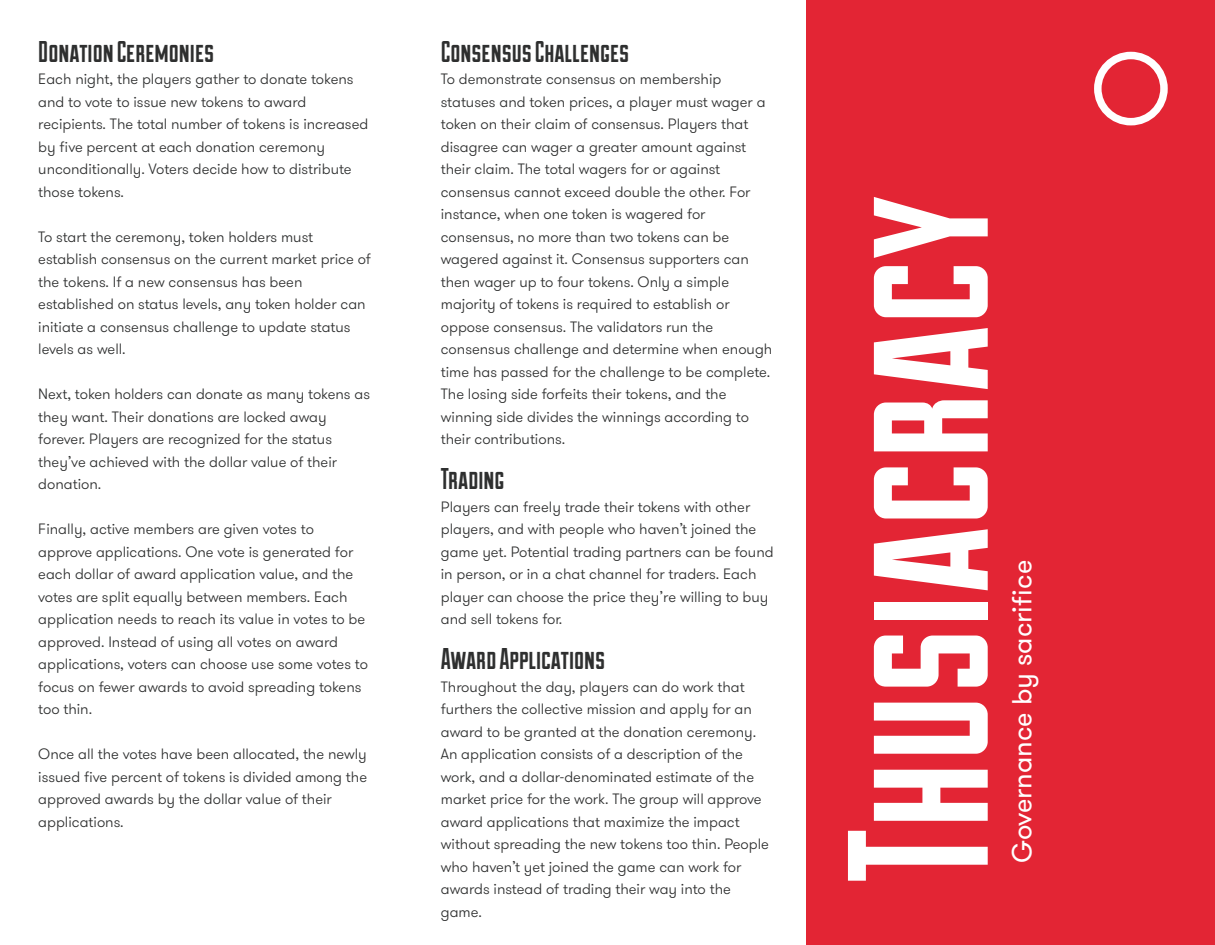
<style>
.page{position:relative;width:1215px;height:945px;background:#fff}
.page>*{position:absolute;margin:0;border:0;box-sizing:border-box;transform-origin:0 0}
.t1{font:199.65px "Duke Fill";color:#fff}
.t2{font:30px "Duke Fill";color:#2e2f2f}
.t3{font:27.45px "GT Walsheim";color:#fff}
.t4{font:300 15px/22.5px "GT Walsheim";color:#2e2f2f}
</style>
<div class="page">
<div style="left:806px;top:0;width:409px;height:945px;background:#e32534"></div>
<div style="left:1094px;top:52px;width:74px;height:73px;border:8px solid #fff;border-radius:50%"></div>
<h2 class="t2" style="left:38px;top:34px;width:177px">Donation Ceremonies</h2>
<p class="t4" style="left:38px;top:68px;width:332px">Each night, the players gather to donate tokens and to vote to issue new tokens to award recipients. The total number of tokens is increased by five percent at each donation ceremony unconditionally. Voters decide how to distribute those tokens.</p>
<p class="t4" style="left:38px;top:226px;width:334px">To start the ceremony, token holders must establish consensus on the current market price of the tokens. If a new consensus has been established on status levels, any token holder can initiate a consensus challenge to update status levels as well.</p>
<p class="t4" style="left:38px;top:383px;width:333px">Next, token holders can donate as many tokens as they want. Their donations are locked away forever. Players are recognized for the status they’ve achieved with the dollar value of their donation.</p>
<p class="t4" style="left:38px;top:518px;width:331px">Finally, active members are given votes to approve applications. One vote is generated for each dollar of award application value, and the votes are split equally between members. Each application needs to reach its value in votes to be approved. Instead of using all votes on award applications, voters can choose use some votes to focus on fewer awards to avoid spreading tokens too thin.</p>
<p class="t4" style="left:38px;top:743px;width:330px">Once all the votes have been allocated, the newly issued five percent of tokens is divided among the approved awards by the dollar value of their applications.</p>
<h2 class="t2" style="left:441px;top:34px;width:190px">Consensus Challenges</h2>
<p class="t4" style="left:441px;top:68px;width:333px">To demonstrate consensus on membership statuses and token prices, a player must wager a token on their claim of consensus. Players that disagree can wager a greater amount against their claim. The total wagers for or against consensus cannot exceed double the other. For instance, when one token is wagered for consensus, no more than two tokens can be wagered against it. Consensus supporters can then wager up to four tokens. Only a simple majority of tokens is required to establish or oppose consensus. The validators run the consensus challenge and determine when enough time has passed for the challenge to be complete.<br>The losing side forfeits their tokens, and the winning side divides the winnings according to their contributions.</p>
<h2 class="t2" style="left:441px;top:461px;width:65px">Trading</h2>
<p class="t4" style="left:441px;top:496px;width:334px">Players can freely trade their tokens with other players, and with people who haven’t joined the game yet. Potential trading partners can be found in person, or in a chat channel for traders. Each player can choose the price they’re willing to buy and sell tokens for.</p>
<h2 class="t2" style="left:441px;top:641px;width:166px">Award Applications</h2>
<p class="t4" style="left:441px;top:676px;width:330px">Throughout the day, players can do work that furthers the collective mission and apply for an award to be granted at the donation ceremony.<br>An application consists of a description of the work, and a dollar-denominated estimate of the market price for the work. The group will approve award applications that maximize the impact without spreading the new tokens too thin. People who haven’t yet joined the game can work for awards instead of trading their way into the game.</p>
<h1 class="t1" style="left:803px;top:883px;width:688px;rotate:-90deg">Thusiacracy</h1>
<h3 class="t3" style="left:1005px;top:863px;width:305px;rotate:-90deg">Governance by sacrifice</h3>
</div>
